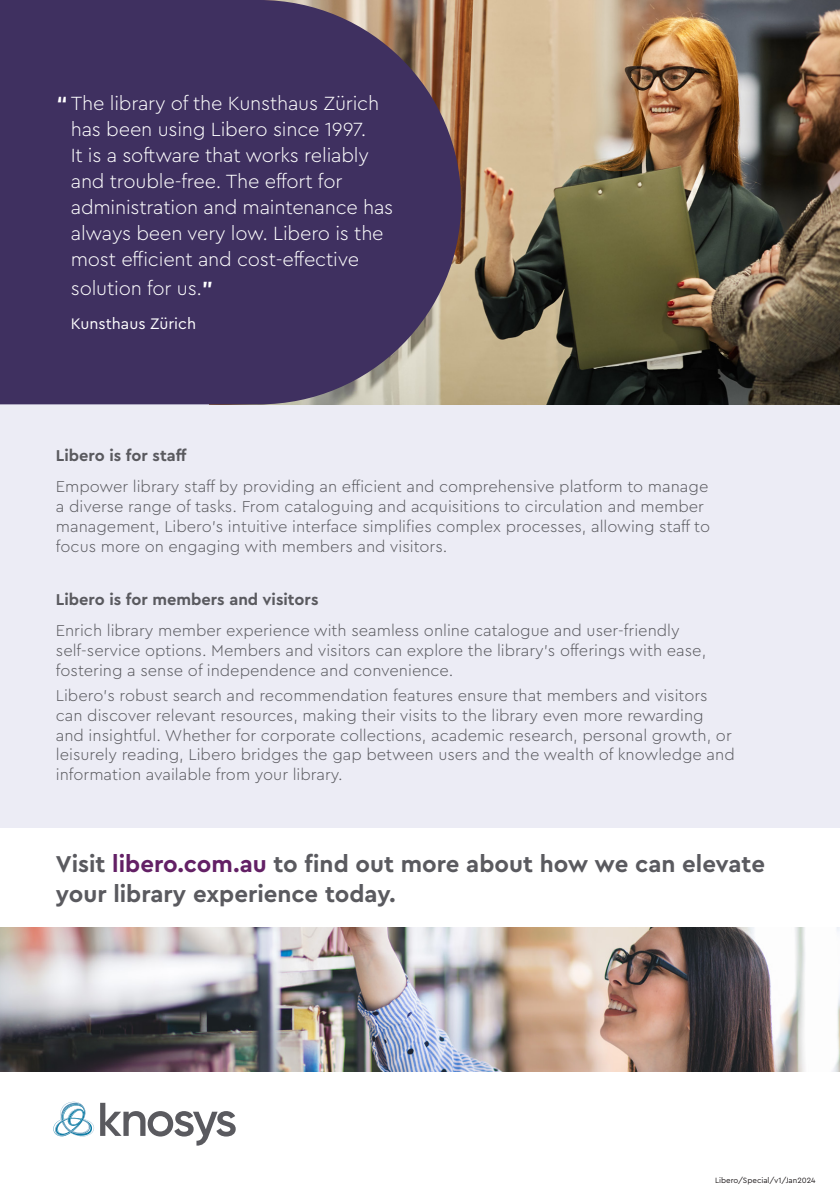
<style>
.page{position:relative;width:840px;height:1191px;background:#fff}
.page>*{position:absolute;margin:0;border:0;box-sizing:border-box;transform-origin:0 0}
.t1{font:700 24px/30px "Cera Pro";color:#5a5a5f}
.t2{font:300 20px/26px "Cera Pro";letter-spacing:-.01em;color:#fff}
.t3{font:300 16.4px/19.8px "Cera Pro";color:#5a5a5f}
.t4{font:700 16.4px "Cera Pro";color:#5a5a5f}
.t5{font:16px "Cera Pro";color:#fff}
.t6{font:8px "Cera Pro";color:#231f20}
.s1{font-weight:700}
.s2{color:#632065}
</style>
<div class="page">
<div style="left:0;top:404px;width:839px;height:424px;background:#ececf5"></div>
<img style="left:461px;top:0;width:378px;height:404px">
<svg style="left:0;top:0;width:461px;height:404px;background:#493a63"></svg>
<img style="left:0;top:927px;width:839px;height:145px">
<svg style="left:53px;top:1101px;width:41px;height:35px"></svg>
<svg style="left:100px;top:1102px;width:135px;height:43px"></svg>
<p class="t2" style="left:71px;top:89px;width:324px;text-indent:-14px"><span class="s1">“</span> The library of the Kunsthaus Zürich has been using Libero since 1997.<br>It is a software that works reliably and trouble-free. The effort for administration and maintenance has always been very low. Libero is the most efficient and cost-effective</p>
<p class="t2" style="left:71px;top:274px;width:143px">solution for us.<span class="s1">”</span></p>
<p class="t5" style="left:71px;top:313px;width:127px">Kunsthaus Zürich</p>
<p class="t4" style="left:56px;top:445px;width:132px">Libero is for staff</p>
<p class="t3" style="left:56px;top:476px;width:655px">Empower library staff by providing an efficient and comprehensive platform to manage a diverse range of tasks. From cataloguing and acquisitions to circulation and member management, Libero’s intuitive interface simplifies complex processes, allowing staff to focus more on engaging with members and visitors.</p>
<p class="t4" style="left:56px;top:589px;width:264px">Libero is for members and visitors</p>
<p class="t3" style="left:56px;top:620px;width:651px">Enrich library member experience with seamless online catalogue and user-friendly self-service options. Members and visitors can explore the library’s offerings with ease, fostering a sense of independence and convenience.</p>
<p class="t3" style="left:56px;top:685px;width:680px">Libero’s robust search and recommendation features ensure that members and visitors can discover relevant resources, making their visits to the library even more rewarding and insightful. Whether for corporate collections, academic research, personal growth, or leisurely reading, Libero bridges the gap between users and the wealth of knowledge and information available from your library.</p>
<p class="t1" style="left:56px;top:848px;width:710px">Visit <span class="s2">libero.com.au</span> to find out more about how we can elevate your library experience today.</p>
<p class="t6" style="left:714px;top:1175px;width:102px">Libero/Special/v1/Jan2024</p>
</div>
